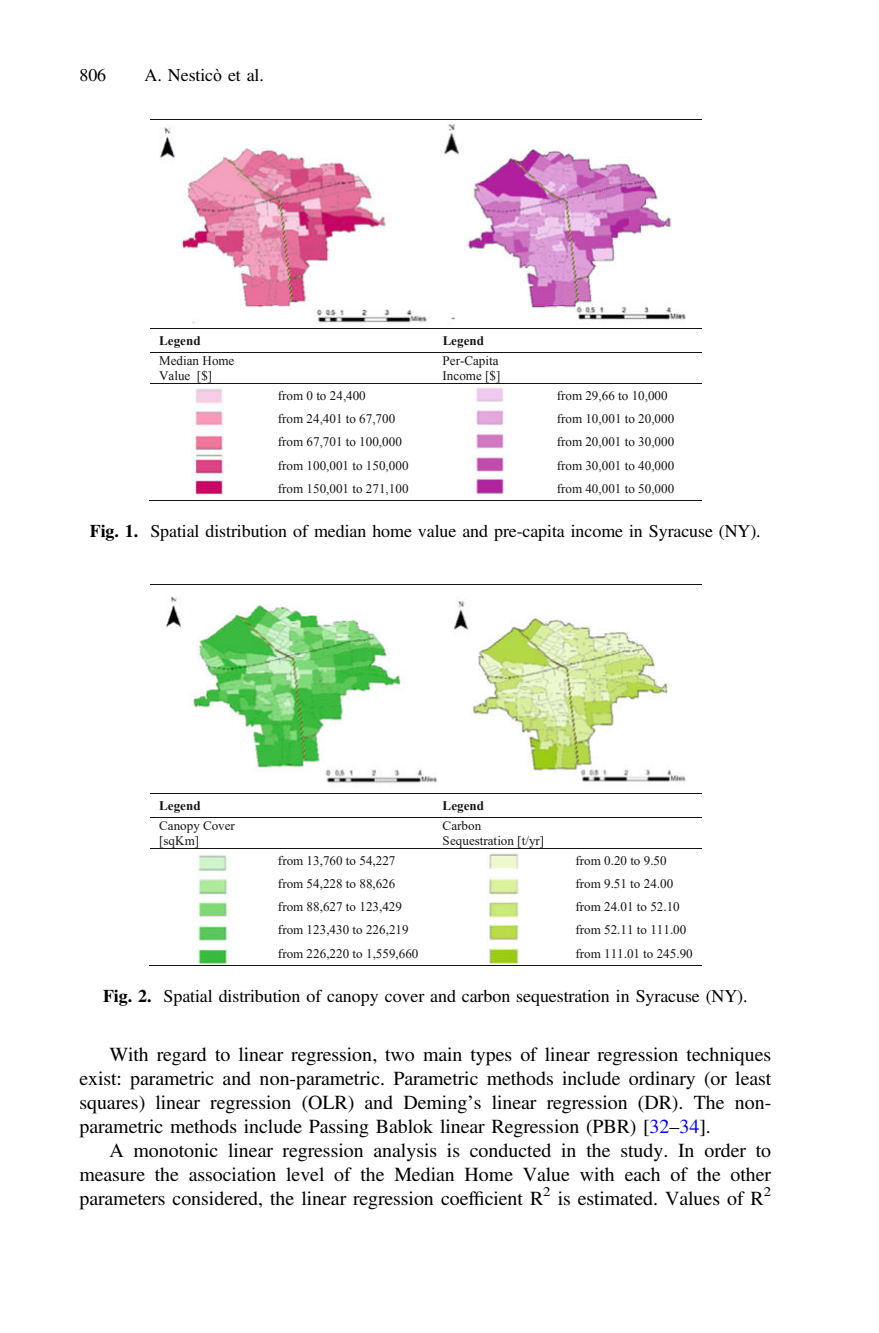
<style>
.page{position:relative;width:879px;height:1333px;background:#fff}
.page>*{position:absolute;margin:0;border:0;box-sizing:border-box;transform-origin:0 0}
.t1{font:20px/23.8px "Adv TT5 ada 87 cc 76";color:#000;text-align:justify}
.t2{font:18px "Adv TT5 ada 87 cc 76";color:#000}
.t3{font:13px/15.2px "Times New Roman PSMT222";letter-spacing:.005em;color:#131413}
.t4{font:13px/15.2px "Times New Roman PSMT14";letter-spacing:.005em;color:#131413}
.t5{font:13px "Times New Roman PS Bold MT6";color:#131413}
.t6{font:13px "Times New Roman PS Bold MT222";letter-spacing:.005em;color:#131413}
.s1{font-family:"Adv T Tec 36968776"}
.s2{font-family:"Adv T Teeee 58 d 9.B79"}
.s3{font-family:"Adv TT3713 a 231"}
.s4{color:#00f}
.s5{font-family:"Adv TT5 ada 87 cc"}
.s6{font-family:"Adv TT5 ada 87 cc+fb 76"}
</style>
<div class="page">
<img style="left:160px;top:125px;width:526px;height:369px">
<hr style="left:150px;top:119px;width:551px;height:1px;background:#131413">
<hr style="left:150px;top:328px;width:551px;height:1px;background:#131413">
<hr style="left:150px;top:352px;width:551px;height:1px;background:#131413">
<hr style="left:150px;top:383px;width:551px;height:1px;background:#131413">
<hr style="left:149px;top:500px;width:120px;height:1px;background:#131413">
<hr style="left:268px;top:500px;width:166px;height:1px;background:#131413">
<hr style="left:432px;top:500px;width:116px;height:1px;background:#131413">
<hr style="left:546px;top:500px;width:155px;height:1px;background:#131413">
<img style="left:166px;top:596px;width:520px;height:367px">
<hr style="left:150px;top:583px;width:551px;height:1px;background:#131413">
<hr style="left:150px;top:792px;width:551px;height:1px;background:#131413">
<hr style="left:150px;top:816px;width:551px;height:1px;background:#131413">
<hr style="left:150px;top:847px;width:551px;height:1px;background:#131413">
<hr style="left:149px;top:964px;width:120px;height:1px;background:#131413">
<hr style="left:268px;top:964px;width:166px;height:1px;background:#131413">
<hr style="left:433px;top:964px;width:133px;height:1px;background:#131413">
<hr style="left:565px;top:964px;width:136px;height:1px;background:#131413">
<p class="t2" style="left:79px;top:68px;width:28px">806</p>
<p class="t2" style="left:145px;top:68px;width:121px">A. Nestic<span class="s1">ò</span> et al.</p>
<p class="t5" style="left:159px;top:336px;width:43px">Legend</p>
<p class="t5" style="left:443px;top:336px;width:43px">Legend</p>
<p class="t4" style="left:159px;top:354px;width:77px">Median Home<br>Value [$]</p>
<p class="t4" style="left:443px;top:354px;width:59px">Per-Capita<br>Income [$]</p>
<p class="t4" style="left:278px;top:389px;width:89px">from 0 to 24,400</p>
<p class="t4" style="left:557px;top:389px;width:113px">from 29,66 to 10,000</p>
<p class="t4" style="left:278px;top:412px;width:119px">from 24,401 to 67,700</p>
<p class="t4" style="left:557px;top:412px;width:119px">from 10,001 to 20,000</p>
<p class="t4" style="left:278px;top:435px;width:126px">from 67,701 to 100,000</p>
<p class="t4" style="left:557px;top:435px;width:119px">from 20,001 to 30,000</p>
<p class="t4" style="left:278px;top:459px;width:132px">from 100,001 to 150,000</p>
<p class="t4" style="left:557px;top:459px;width:119px">from 30,001 to 40,000</p>
<p class="t4" style="left:278px;top:482px;width:132px">from 150,001 to 271,100</p>
<p class="t4" style="left:557px;top:482px;width:119px">from 40,001 to 50,000</p>
<p class="t2" style="left:90px;top:524px;width:672px"><span class="s2">Fig. 1.</span> Spatial distribution of median home value and pre-capita income in Syracuse (NY).</p>
<p class="t6" style="left:159px;top:796px;width:43px">Legend</p>
<p class="t6" style="left:443px;top:796px;width:43px">Legend</p>
<p class="t3" style="left:159px;top:817px;width:77px">Canopy Cover [sqKm]</p>
<p class="t3" style="left:443px;top:817px;width:103px">Carbon<br>Sequestration [t/yr]</p>
<p class="t3" style="left:278px;top:852px;width:119px">from 13,760 to 54,227</p>
<p class="t3" style="left:575px;top:852px;width:93px">from 0.20 to 9.50</p>
<p class="t3" style="left:278px;top:875px;width:119px">from 54,228 to 88,626</p>
<p class="t3" style="left:575px;top:875px;width:99px">from 9.51 to 24.00</p>
<p class="t3" style="left:278px;top:898px;width:126px">from 88,627 to 123,429</p>
<p class="t3" style="left:575px;top:898px;width:106px">from 24.01 to 52.10</p>
<p class="t3" style="left:278px;top:922px;width:132px">from 123,430 to 226,219</p>
<p class="t3" style="left:575px;top:922px;width:112px">from 52.11 to 111.00</p>
<p class="t3" style="left:278px;top:945px;width:142px">from 226,220 to 1,559,660</p>
<p class="t3" style="left:575px;top:945px;width:119px">from 111.01 to 245.90</p>
<p class="t2" style="left:103px;top:988px;width:646px"><span class="s2">Fig. 2.</span> Spatial distribution of canopy cover and carbon sequestration in Syracuse (NY).</p>
<p class="t1" style="left:79px;top:1044px;width:693px;text-indent:30px">With regard to linear regression, two main types of linear regression techniques exist: parametric and non-parametric. Parametric methods include ordinary (or least squares) linear regression (OLR) and Deming<span class="s3">’</span>s linear regression (DR). The non&shy;parametric methods include Passing Bablok linear Regression (PBR) [<span class="s4">32</span><span class="s5">–</span><span class="s4">34</span>].</p>
<p class="t1" style="left:79px;top:1139px;width:693px;text-indent:30px">A monotonic linear regression analysis is conducted in the study. In order to measure the association level of the Median Home Value with each of the other parameters considered, the linear regression coef<span class="s6">fi</span>cient R<sup>2</sup> is estimated. Values of R<sup>2</sup></p>
</div>
